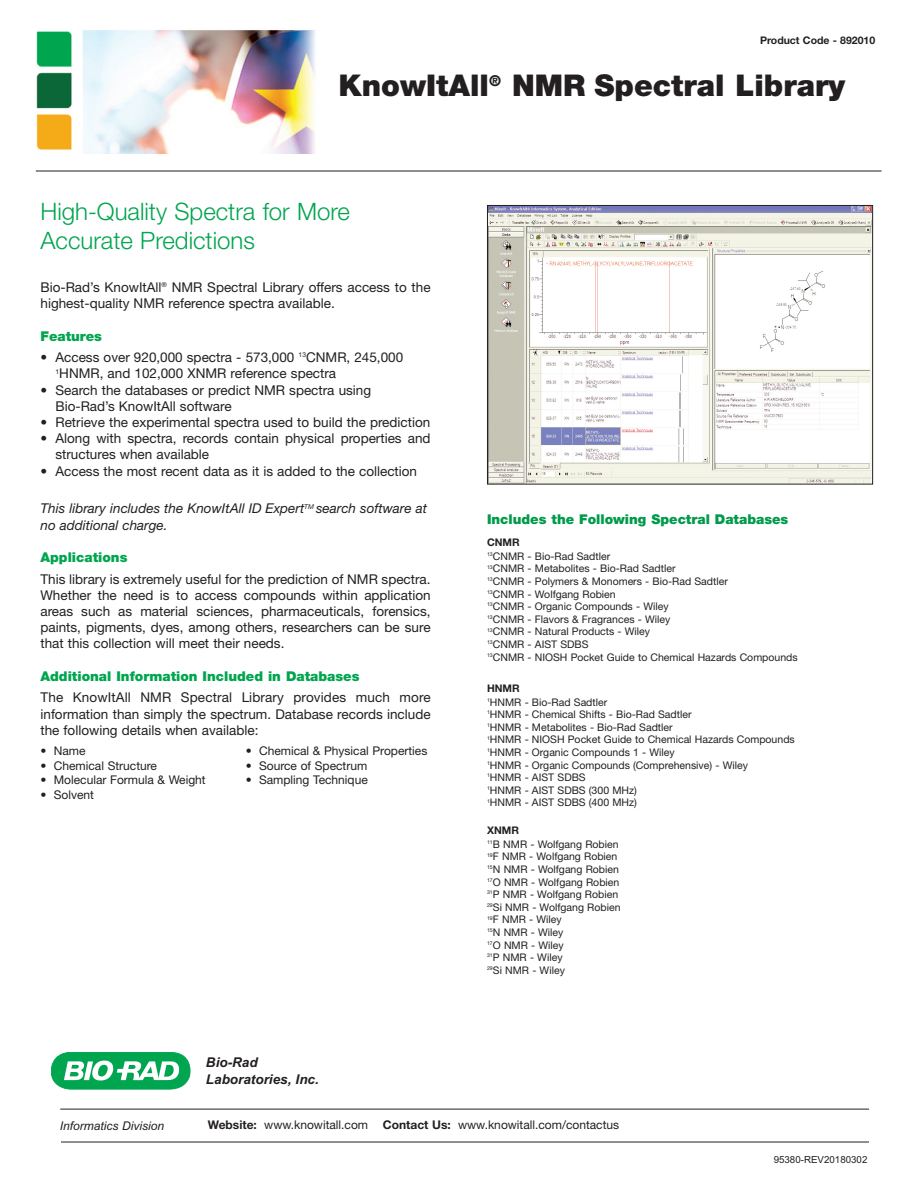
<style>
.page{position:relative;width:918px;height:1188px;background:#fff}
.page>*{position:absolute;margin:0;border:0;box-sizing:border-box;transform-origin:0 0}
.t1{font:900 30px "Helvetica Neue LT Std";color:#231f20}
.t2{font:300 24px/28.8px "Helvetica Neue LT Std";color:#00a54f}
.t3{font:13.5px/16.2px "Helvetica Neue LT Std";color:#231f20}
.t4{font:italic 13.5px/16.2px "Helvetica Neue LT Std";color:#231f20}
.t5{font:900 13.5px "Helvetica Neue LT Std";color:#00a54f}
.t6{font:900 13.5px "Helvetica Neue LT Std";color:#009a4c}
.t7{font:italic 700 13.5px/16.5px "Arial";color:#231f20}
.t8{font:12px "Helvetica Neue LT Std";color:#231f20}
.t9{font:italic 12px "Arial";color:#231f20}
.t10{font:10.5px/12.6px "Helvetica Neue LT Std";color:#231f20}
.t11{font:700 10.5px "Helvetica Neue LT Std";color:#231f20}
.t12{font:9.75px "Arial";color:#231f20}
.s1{font-weight:700}
</style>
<div class="page">
<img style="left:36px;top:30px;width:279px;height:123px">
<img style="left:489px;top:207px;width:382px;height:275px">
<div style="left:487px;top:205px;width:386px;height:279px;border:1px solid #231f20"></div>
<hr style="left:36px;top:171px;width:846px;height:1px;background:#231f20">
<svg style="left:51px;top:1052px;width:139px;height:37px"></svg>
<hr style="left:60px;top:1109px;width:809px;height:1px;background:#231f20">
<hr style="left:61px;top:1142px;width:808px;height:1px;background:#231f20">
<p class="t11" style="left:760px;top:37px;width:117px">Product Code - 892010</p>
<h1 class="t1" style="left:339px;top:75px;width:508px">KnowItAll<sup>®</sup> NMR Spectral Library</h1>
<h2 class="t2" style="left:40px;top:200px;width:311px">High-Quality Spectra for More<br>Accurate Predictions</h2>
<p class="t3" style="left:40px;top:281px;width:392px">Bio-Rad’s KnowItAll<sup>®</sup> NMR Spectral Library offers access to the highest-quality NMR reference spectra available.</p>
<p class="t5" style="left:40px;top:331px;width:63px">Features</p>
<p class="t3" style="left:56px;top:351px;width:349px;text-indent:-15px">• Access over 920,000 spectra - 573,000 <sup>13</sup>CNMR, 245,000<br><sup>1</sup>HNMR, and 102,000 XNMR reference spectra</p>
<p class="t3" style="left:56px;top:383px;width:317px;text-indent:-15px">• Search the databases or predict NMR spectra using<br>Bio-Rad’s KnowItAll software</p>
<p class="t3" style="left:41px;top:416px;width:391px">• Retrieve the experimental spectra used to build the prediction</p>
<p class="t3" style="left:56px;top:432px;width:377px;text-indent:-15px">• Along with spectra, records contain physical properties and structures when available</p>
<p class="t3" style="left:41px;top:464px;width:378px">• Access the most recent data as it is added to the collection</p>
<p class="t4" style="left:41px;top:502px;width:388px">This library includes the KnowItAll ID Expert<sup>TM</sup> search software at no additional charge.</p>
<p class="t5" style="left:40px;top:552px;width:88px">Applications</p>
<p class="t3" style="left:40px;top:572px;width:392px;text-align:justify">This library is extremely useful for the prediction of NMR spectra.<br>Whether the need is to access compounds within application areas such as material sciences, pharmaceuticals, forensics, paints, pigments, dyes, among others, researchers can be sure that this collection will meet their needs.</p>
<p class="t5" style="left:40px;top:671px;width:321px">Additional Information Included in Databases</p>
<p class="t3" style="left:40px;top:691px;width:392px;text-align:justify">The KnowItAll NMR Spectral Library provides much more information than simply the spectrum. Database records include the following details when available:</p>
<p class="t8" style="left:40px;top:747px;width:47px">• Name</p>
<p class="t8" style="left:246px;top:747px;width:183px">• Chemical &amp; Physical Properties</p>
<p class="t8" style="left:40px;top:761px;width:118px">• Chemical Structure</p>
<p class="t8" style="left:246px;top:761px;width:123px">• Source of Spectrum</p>
<p class="t8" style="left:40px;top:776px;width:167px">• Molecular Formula &amp; Weight</p>
<p class="t8" style="left:246px;top:776px;width:124px">• Sampling Technique</p>
<p class="t8" style="left:40px;top:790px;width:55px">• Solvent</p>
<p class="t7" style="left:206px;top:1054px;width:114px">Bio-Rad<br>Laboratories, Inc.</p>
<p class="t6" style="left:487px;top:515px;width:303px">Includes the Following Spectral Databases</p>
<p class="t10" style="left:487px;top:536px;width:125px;line-height:14.1px"><span class="s1">CNMR<br></span><sup>13</sup>CNMR - Bio-Rad Sadtler</p>
<p class="t10" style="left:487px;top:563px;width:312px"><sup>13</sup>CNMR - Metabolites - Bio-Rad Sadtler<br><sup>13</sup>CNMR - Polymers &amp; Monomers - Bio-Rad Sadtler<br><sup>13</sup>CNMR - Wolfgang Robien<br><sup>13</sup>CNMR - Organic Compounds - Wiley<br><sup>13</sup>CNMR - Flavors &amp; Fragrances - Wiley<br><sup>13</sup>CNMR - Natural Products - Wiley<br><sup>13</sup>CNMR - AIST SDBS<br><sup>13</sup>CNMR - NIOSH Pocket Guide to Chemical Hazards Compounds</p>
<p class="t10" style="left:487px;top:682px;width:122px;line-height:14.1px"><span class="s1">HNMR<br></span><sup>1</sup>HNMR - Bio-Rad Sadtler</p>
<p class="t10" style="left:487px;top:709px;width:309px"><sup>1</sup>HNMR - Chemical Shifts - Bio-Rad Sadtler<br><sup>1</sup>HNMR - Metabolites - Bio-Rad Sadtler<br><sup>1</sup>HNMR - NIOSH Pocket Guide to Chemical Hazards Compounds <sup>1</sup>HNMR - Organic Compounds 1 - Wiley<br><sup>1</sup>HNMR - Organic Compounds (Comprehensive) - Wiley<br><sup>1</sup>HNMR - AIST SDBS<br><sup>1</sup>HNMR - AIST SDBS (300 MHz)<br><sup>1</sup>HNMR - AIST SDBS (400 MHz)</p>
<p class="t10" style="left:487px;top:824px;width:133px;line-height:14.1px"><span class="s1">XNMR<br></span><sup>11</sup>B NMR - Wolfgang Robien</p>
<p class="t10" style="left:487px;top:851px;width:135px"><sup>19</sup>F NMR - Wolfgang Robien<br><sup>15</sup>N NMR - Wolfgang Robien<br><sup>17</sup>O NMR - Wolfgang Robien<br><sup>31</sup>P NMR - Wolfgang Robien<br><sup>29</sup>Si NMR - Wolfgang Robien<br><sup>19</sup>F NMR - Wiley<br><sup>15</sup>N NMR - Wiley<br><sup>17</sup>O NMR - Wiley<br><sup>31</sup>P NMR - Wiley<br><sup>29</sup>Si NMR - Wiley</p>
<p class="t9" style="left:60px;top:1119px;width:106px">Informatics Division</p>
<p class="t8" style="left:208px;top:1121px;width:413px"><span class="s1">Website:</span> www.knowitall.com <span class="s1">Contact Us:</span> www.knowitall.com/contactus</p>
<p class="t12" style="left:774px;top:1154px;width:95px">95380-REV20180302</p>
</div>
